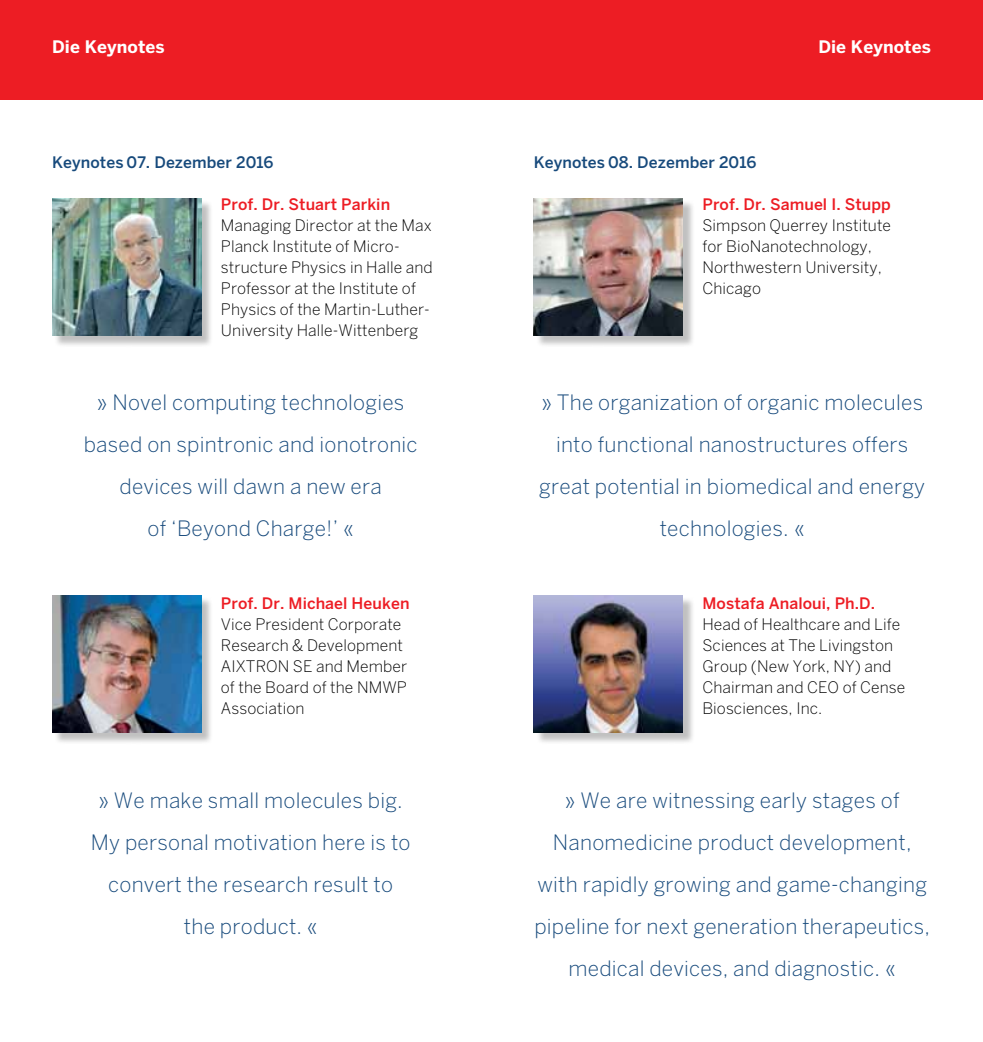
<style>
.page{position:relative;width:983px;height:1042px;background:#fff}
.page>*{position:absolute;margin:0;border:0;box-sizing:border-box;transform-origin:0 0}
.t1{font:300 21px/42px "Benton Sans";letter-spacing:.01em;color:#174a7c;text-align:center}
.t2{font:700 17.15px "Benton Sans";letter-spacing:.005em;color:#fff}
.t3{font:300 15.75px/21px "Benton Sans";letter-spacing:.005em;color:#000}
.t4{font:500 15.75px "Benton Sans";letter-spacing:.005em;color:#ed1d24}
.t5{font:500 15.75px "Benton Sans";letter-spacing:.005em;color:#174a7c}
</style>
<div class="page">
<div style="left:491px;top:0;width:491px;height:99px;background:#ed1d24"></div>
<div style="left:0;top:0;width:491px;height:99px;background:#ed1d24"></div>
<div style="left:535px;top:597px;width:159px;height:147px;background:#000;opacity:.25"></div>
<img style="left:533px;top:595px;width:149px;height:137px">
<div style="left:535px;top:200px;width:159px;height:147px;background:#000;opacity:.25"></div>
<img style="left:533px;top:198px;width:149px;height:137px">
<div style="left:54px;top:597px;width:159px;height:147px;background:#000;opacity:.25"></div>
<img style="left:52px;top:595px;width:149px;height:137px">
<div style="left:54px;top:200px;width:159px;height:147px;background:#000;opacity:.25"></div>
<img style="left:52px;top:198px;width:149px;height:137px">
<p class="t2" style="left:52px;top:36px;width:114px">Die Keynotes</p>
<p class="t2" style="left:818px;top:36px;width:114px">Die Keynotes</p>
<p class="t5" style="left:52px;top:153px;width:223px">Keynotes 07. Dezember 2016</p>
<p class="t5" style="left:533px;top:153px;width:224px">Keynotes 08. Dezember 2016</p>
<p class="t4" style="left:221px;top:195px;width:171px">Prof. Dr. Stuart Parkin</p>
<p class="t3" style="left:221px;top:215px;width:213px">Managing Director at the Max<br>Planck Institute of Micro&shy;structure Physics in Halle and<br>Professor at the Institute of<br>Physics of the Martin-Luther-<br>University Halle-Wittenberg</p>
<p class="t4" style="left:702px;top:195px;width:190px">Prof. Dr. Samuel I. Stupp</p>
<p class="t3" style="left:702px;top:215px;width:190px">Simpson Querrey Institute for BioNanotechnology,<br>Northwestern University,<br>Chicago</p>
<p class="t1" style="left:84px;top:381px;width:335px">» Novel computing technologies based on spintronic and ionotronic devices will dawn a new era<br>of ‘Beyond Charge!’ «</p>
<p class="t4" style="left:221px;top:594px;width:190px">Prof. Dr. Michael Heuken</p>
<p class="t3" style="left:221px;top:614px;width:188px">Vice President Corporate<br>Research &amp; Development<br>AIXTRON SE and Member of the Board of the NMWP<br>Association</p>
<p class="t1" style="left:91px;top:779px;width:321px">» We make small molecules big.<br>My personal motivation here is to convert the research result to the product. «</p>
<p class="t1" style="left:539px;top:381px;width:387px">» The organization of organic molecules into functional nanostructures offers great potential in biomedical and energy technologies. «</p>
<p class="t4" style="left:702px;top:594px;width:174px">Mostafa Analoui, Ph.D.</p>
<p class="t3" style="left:702px;top:614px;width:204px">Head of Healthcare and Life<br>Sciences at The Livingston<br>Group (New York, NY) and<br>Chairman and CEO of Cense<br>Biosciences, Inc.</p>
<p class="t1" style="left:534px;top:779px;width:397px">» We are witnessing early stages of Nanomedicine product development, with rapidly growing and game-changing pipeline for next generation therapeutics, medical devices, and diagnostic. «</p>
</div>
